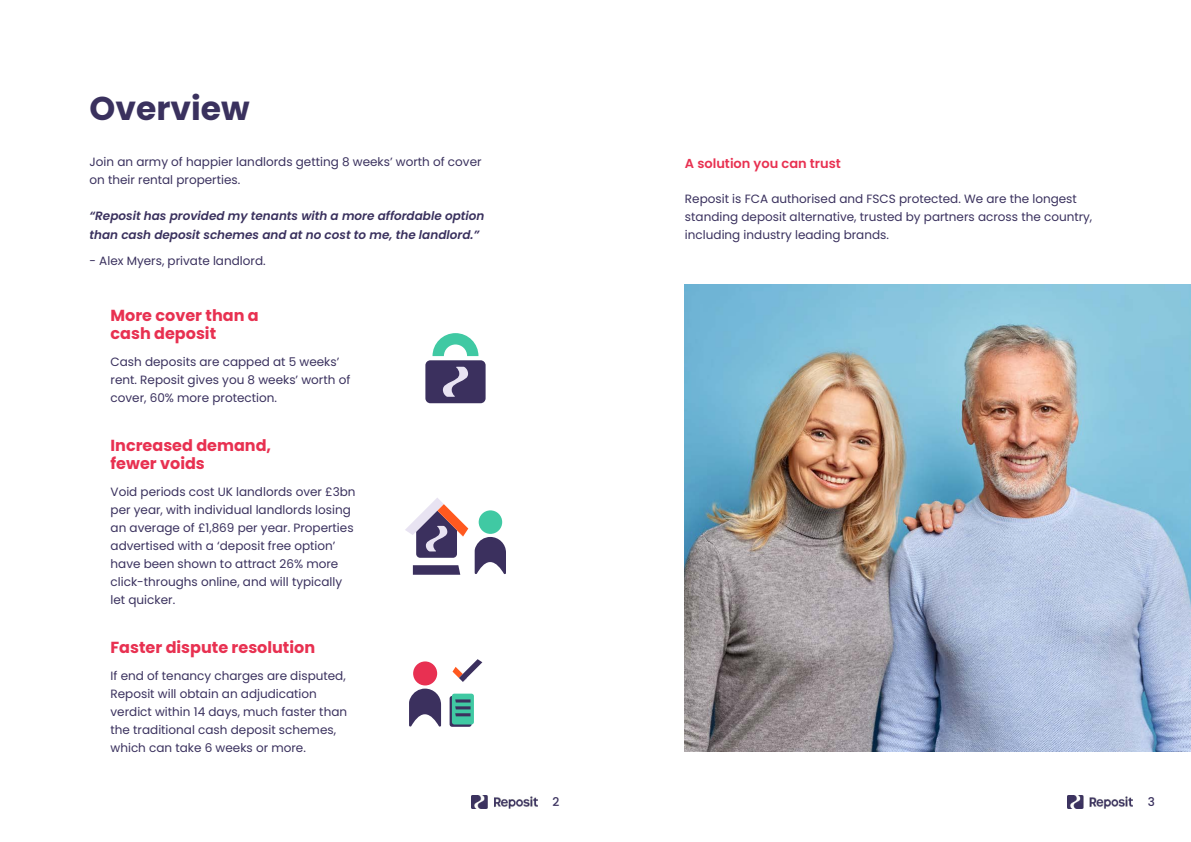
<style>
.page{position:relative;width:1191px;height:842px;background:#fff}
.page>*{position:absolute;margin:0;border:0;box-sizing:border-box;transform-origin:0 0}
.t1{font:700 32.9px "Poppins";color:#3a315e}
.t2{font:700 16px/18px "Poppins";color:#e83151}
.t3{font:600 13px "Poppins";color:#e83151}
.t4{font:12px/18px "Poppins";color:#3a315e}
.t5{font:italic 600 12px/18px "Poppins";color:#3a315e}
.t6{font:500 12px "Poppins";color:#3a315e}
</style>
<div class="page">
<img style="left:471px;top:795px;width:66px;height:13px">
<img style="left:1067px;top:795px;width:65px;height:13px">
<img style="left:685px;top:285px;width:506px;height:467px">
<svg style="left:449px;top:696px;width:22px;height:31px"></svg>
<div style="left:452px;top:694px;width:22px;height:30px;background:#40c9a3;border-radius:3px"></div>
<svg style="left:455px;top:699px;width:15px;height:17px"></svg>
<svg style="left:409px;top:689px;width:32px;height:38px"></svg>
<div style="left:413px;top:661px;width:24px;height:24px;background:#e83052;border-radius:50%"></div>
<svg style="left:452px;top:659px;width:30px;height:23px"></svg>
<svg style="left:432px;top:333px;width:46px;height:23px"></svg>
<div style="left:425px;top:360px;width:60px;height:43px;background:#3b305e;border-radius:5px"></div>
<svg style="left:443px;top:367px;width:25px;height:30px"></svg>
<svg style="left:475px;top:537px;width:31px;height:38px"></svg>
<div style="left:479px;top:510px;width:23px;height:24px;background:#40c9a3;border-radius:50%"></div>
<svg style="left:413px;top:565px;width:47px;height:10px"></svg>
<svg style="left:405px;top:498px;width:63px;height:60px"></svg>
<h1 class="t1" style="left:89px;top:89px;width:162px">Overview</h1>
<p class="t4" style="left:89px;top:153px;width:393px">Join an army of happier landlords getting 8 weeks’ worth of cover on their rental properties.</p>
<p class="t5" style="left:89px;top:207px;width:396px">“Reposit has provided my tenants with a more affordable option than cash deposit schemes and at no cost to me, the landlord.”</p>
<p class="t4" style="left:89px;top:251px;width:178px">- Alex Myers, private landlord.</p>
<h2 class="t2" style="left:111px;top:307px;width:150px">More cover than a cash deposit</h2>
<p class="t4" style="left:111px;top:353px;width:241px">Cash deposits are capped at 5 weeks’ rent. Reposit gives you 8 weeks’ worth of cover, 60% more protection.</p>
<h2 class="t2" style="left:111px;top:437px;width:162px">Increased demand, fewer voids</h2>
<p class="t4" style="left:111px;top:482px;width:246px">Void periods cost UK landlords over £3bn per year, with individual landlords losing an average of £1,869 per year. Properties advertised with a ‘deposit free option’ have been shown to attract 26% more click-throughs online, and will typically let quicker.</p>
<h2 class="t2" style="left:111px;top:639px;width:206px">Faster dispute resolution</h2>
<p class="t4" style="left:111px;top:666px;width:238px">If end of tenancy charges are disputed, Reposit will obtain an adjudication verdict within 14 days, much faster than the traditional cash deposit schemes, which can take 6 weeks or more.</p>
<p class="t3" style="left:685px;top:155px;width:157px">A solution you can trust</p>
<p class="t4" style="left:685px;top:189px;width:409px">Reposit is FCA authorised and FSCS protected. We are the longest standing deposit alternative, trusted by partners across the country, including industry leading brands.</p>
<p class="t6" style="left:552px;top:795px;width:8px">2</p>
<p class="t6" style="left:1147px;top:795px;width:9px">3</p>
</div>
